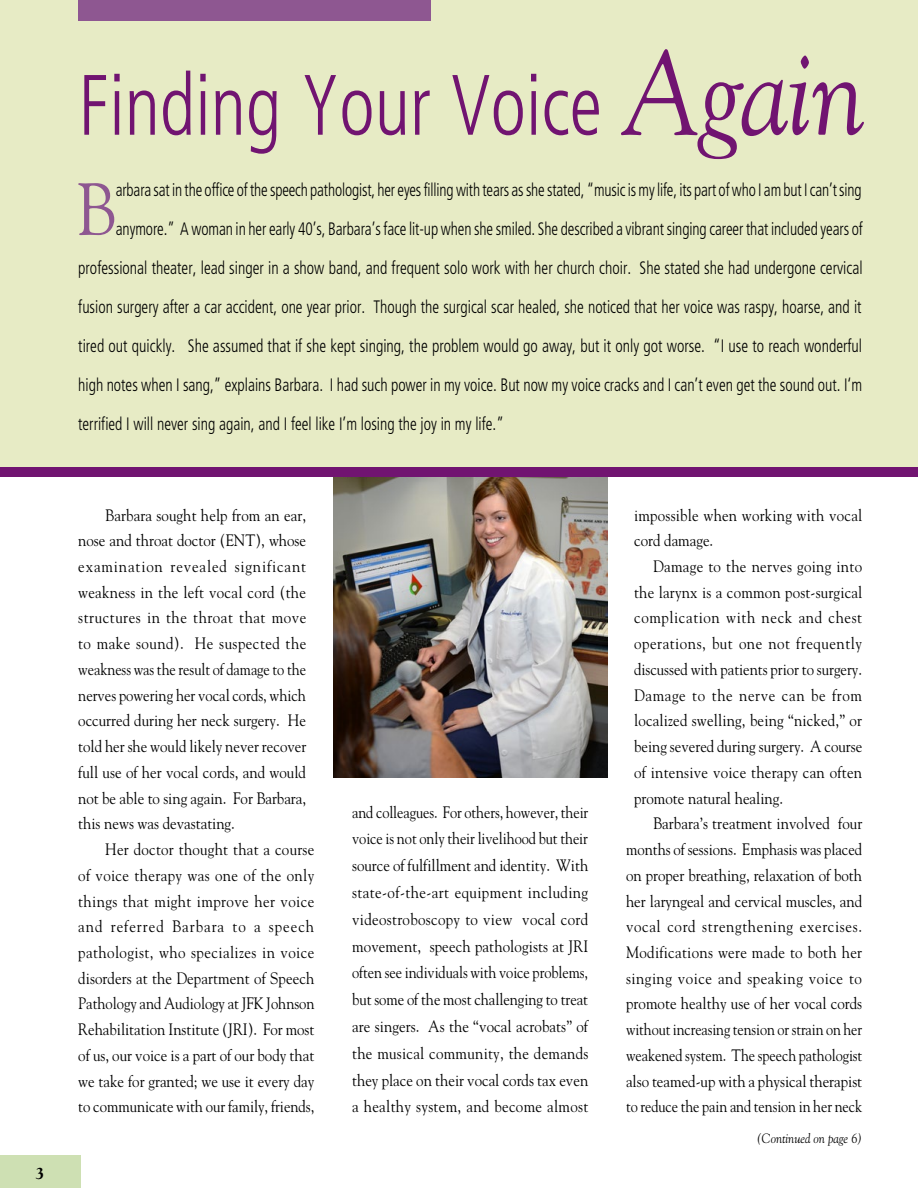
<style>
.page{position:relative;width:918px;height:1188px;background:#fff}
.page>*{position:absolute;margin:0;border:0;box-sizing:border-box;transform-origin:0 0}
.t1{font:300 condensed 85.5px "Frutiger";color:#711471;scale:.89 1}
.t2{font:73.35px "Goudy";color:#8e5791;scale:.89 1}
.t3{font:300 condensed 18px "Frutiger";color:#000;scale:.87 1}
.t4{font:300 condensed 18px "Frutiger";color:#000;scale:.86 1}
.t5{font:300 condensed 18px "Frutiger";color:#000;scale:.88 1}
.t6{font:16.5px/25.8px "Goudy";color:#000;text-align:justify;scale:.9 1}
.t7{font:16.5px/26.8px "Goudy";color:#000;text-align:justify;scale:.86 1}
.t8{font:800 16.5px "Goudy";color:#000}
.t9{font:italic 13.5px "Goudy";color:#000;scale:.9 1}
.s1{font-family:"Goudy";font-weight:400;font-style:italic;font-stretch:normal;font-size:120px}
</style>
<div class="page">
<div style="left:0;top:0;width:918px;height:468px;background:#e7ebc5"></div>
<div style="left:0;top:1155px;width:81px;height:33px;background:#cee0b3"></div>
<img style="left:333px;top:477px;width:274px;height:301px">
<div style="left:0;top:467px;width:917px;height:10px;background:#711471"></div>
<div style="left:78px;top:0;width:353px;height:20px;background:#8e5791"></div>
<p class="t8" style="left:36px;top:1163px;width:11px">3</p>
<h1 class="t1" style="left:78px;top:57px;width:886px">Finding Your Voice <span class="s1">Again</span></h1>
<h2 class="t2" style="left:76px;top:164px;width:46px">B</h2>
<p class="t4" style="left:116px;top:179px;width:869px">arbara sat in the office of the speech pathologist, her eyes filling with tears as she stated, “music is my life, its part of who I am but I can’t sing</p>
<p class="t4" style="left:116px;top:218px;width:870px">anymore.” A woman in her early 40’s, Barbara’s face lit-up when she smiled. She described a vibrant singing career that included years of</p>
<p class="t5" style="left:78px;top:257px;width:893px">professional theater, lead singer in a show band, and frequent solo work with her church choir. She stated she had undergone cervical</p>
<p class="t3" style="left:78px;top:296px;width:902px">fusion surgery after a car accident, one year prior. Though the surgical scar healed, she noticed that her voice was raspy, hoarse, and it</p>
<p class="t5" style="left:78px;top:335px;width:892px">tired out quickly. She assumed that if she kept singing, the problem would go away, but it only got worse. “I use to reach wonderful</p>
<p class="t3" style="left:78px;top:374px;width:903px">high notes when I sang,” explains Barbara. I had such power in my voice. But now my voice cracks and I can’t even get the sound out. I‘m</p>
<p class="t3" style="left:78px;top:413px;width:491px">terrified I will never sing again, and I feel like I’m losing the joy in my life.”</p>
<p class="t6" style="left:78px;top:501px;width:255px;text-indent:27px">Barbara sought help from an ear, nose and throat doctor (ENT), whose examination revealed significant weakness in the left vocal cord (the structures in the throat that move to make sound). He suspected the weakness was the result of damage to the nerves powering her vocal cords, which occurred during her neck surgery. He told her she would likely never recover full use of her vocal cords, and would not be able to sing again. For Barbara, this news was devastating.</p>
<p class="t6" style="left:78px;top:836px;width:264px;text-indent:27px">Her doctor thought that a course of voice therapy was one of the only things that might improve her voice and referred Barbara to a speech pathologist, who specializes in voice disorders at the Department of Speech Pathology and Audiology at JFK Johnson Rehabilitation Institute (JRI). For most of us, our voice is a part of our body that we take for granted; we use it every day to communicate with our family, friends,</p>
<p class="t7" style="left:352px;top:798px;width:276px">and colleagues. For others, however, their voice is not only their livelihood but their source of fulfillment and identity. With state-of-the-art equipment including videostroboscopy to view vocal cord movement, speech pathologists at JRI often see individuals with voice problems, but some of the most challenging to treat are singers. As the “vocal acrobats” of the musical community, the demands they place on their vocal cords tax even a healthy system, and become almost</p>
<p class="t6" style="left:634px;top:502px;width:255px">impossible when working with vocal cord damage.</p>
<p class="t6" style="left:634px;top:553px;width:255px;text-indent:19px">Damage to the nerves going into the larynx is a common post-surgical complication with neck and chest operations, but one not frequently discussed with patients prior to surgery.<br>Damage to the nerve can be from localized swelling, being “nicked,” or being severed during surgery. A course of intensive voice therapy can often promote natural healing.</p>
<p class="t6" style="left:626px;top:810px;width:264px;text-indent:27px">Barbara’s treatment involved four months of sessions. Emphasis was placed on proper breathing, relaxation of both her laryngeal and cervical muscles, and vocal cord strengthening exercises.<br>Modifications were made to both her singing voice and speaking voice to promote healthy use of her vocal cords without increasing tension or strain on her weakened system. The speech pathologist also teamed-up with a physical therapist to reduce the pain and tension in her neck</p>
<p class="t9" style="left:757px;top:1130px;width:118px">(Continued on page 6)</p>
</div>
